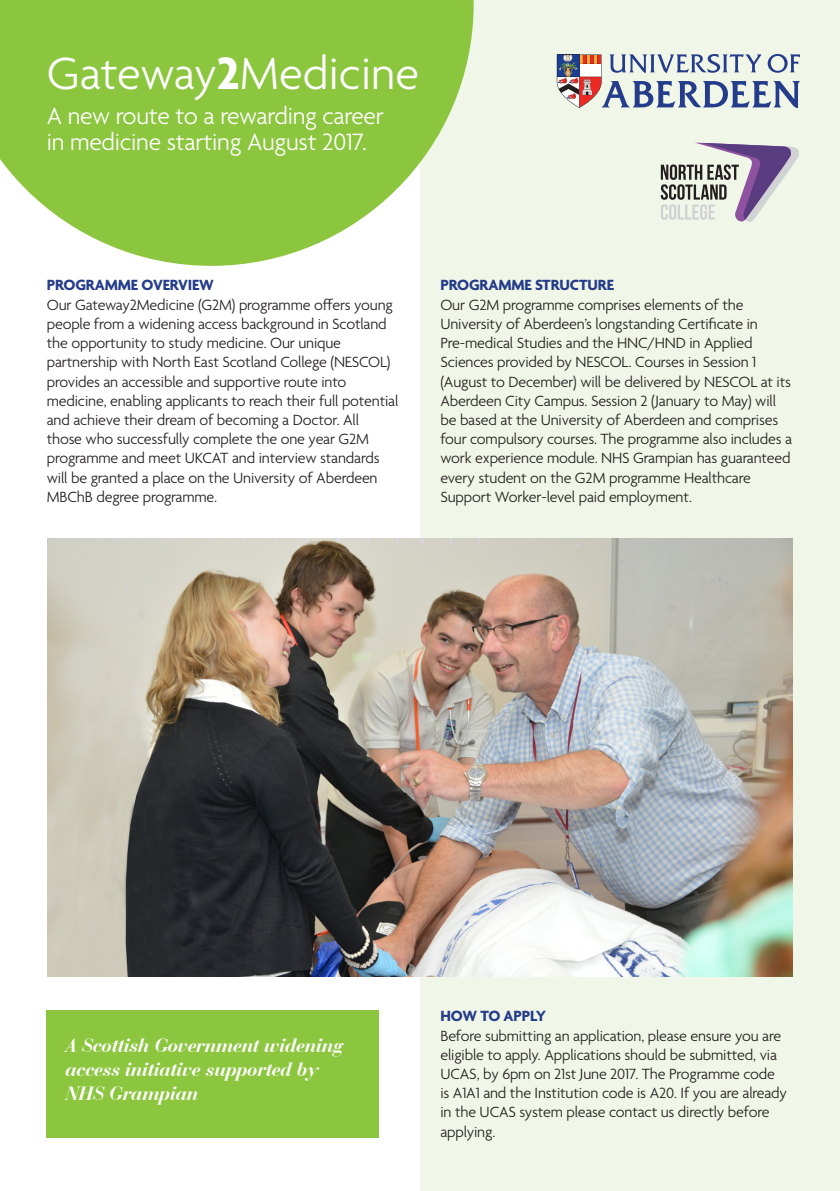
<style>
.page{position:relative;width:840px;height:1191px;background:#fff}
.page>*{position:absolute;margin:0;border:0;box-sizing:border-box;transform-origin:0 0}
.t1{font:300 48.8px "Agenda";color:#fff}
.t2{font:300 25.6px/26px "Agenda";letter-spacing:-.01em;color:#fff}
.t3{font:italic 700 20px/24px "Bauer Bodoni BT";color:#fff}
.t4{font:300 16px/19.2px "Agenda";letter-spacing:-.01em;color:#231f20}
.t5{font:700 16px "Agenda";letter-spacing:-.01em;color:#253c8a}
.s1{font-weight:700}
</style>
<div class="page">
<div style="left:420px;top:0;width:419px;height:1191px;background:#f1f7e8"></div>
<svg style="left:0;top:0;width:473px;height:266px;fill:#8bc63e"></svg>
<div style="left:47px;top:1010px;width:332px;height:127px;background:#8bc63e"></div>
<svg style="left:556px;top:54px;width:243px;height:54px"></svg>
<img style="left:48px;top:538px;width:743px;height:439px">
<svg style="left:660px;top:143px;width:139px;height:79px"></svg>
<p class="t1" style="left:47px;top:47px;width:373px">Gateway<span class="s1">2</span>Medicine</p>
<p class="t2" style="left:47px;top:104px;width:338px">A new route to a rewarding career in medicine starting August 2017.</p>
<p class="t5" style="left:47px;top:277px;width:168px">PROGRAMME OVERVIEW</p>
<p class="t4" style="left:47px;top:296px;width:353px">Our Gateway2Medicine (G2M) programme offers young people from a widening access background in Scotland the opportunity to study medicine. Our unique partnership with North East Scotland College (NESCOL) provides an accessible and supportive route into medicine, enabling applicants to reach their full potential and achieve their dream of becoming a Doctor. All those who successfully complete the one year G2M programme and meet UKCAT and interview standards will be granted a place on the University of Aberdeen MBChB degree programme.</p>
<p class="t5" style="left:440px;top:277px;width:175px">PROGRAMME STRUCTURE</p>
<p class="t4" style="left:440px;top:296px;width:319px">Our G2M programme comprises elements of the<br>University of Aberdeen’s longstanding Certificate in</p>
<p class="t4" style="left:440px;top:334px;width:353px">Pre-medical Studies and the HNC/HND in Applied Sciences provided by NESCOL. Courses in Session 1 (August to December) will be delivered by NESCOL at its Aberdeen City Campus. Session 2 (January to May) will be based at the University of Aberdeen and comprises four compulsory courses. The programme also includes a work experience module. NHS Grampian has guaranteed every student on the G2M programme Healthcare Support Worker-level paid employment.</p>
<p class="t3" style="left:66px;top:1033px;width:279px">A Scottish Government widening access initiative supported by<br>NHS Grampian</p>
<p class="t5" style="left:440px;top:1007px;width:107px">HOW TO APPLY</p>
<p class="t4" style="left:440px;top:1026px;width:348px">Before submitting an application, please ensure you are eligible to apply. Applications should be submitted, via UCAS, by 6pm on 21st June 2017. The Programme code is A1A1 and the Institution code is A20. If you are already in the UCAS system please contact us directly before applying.</p>
</div>
